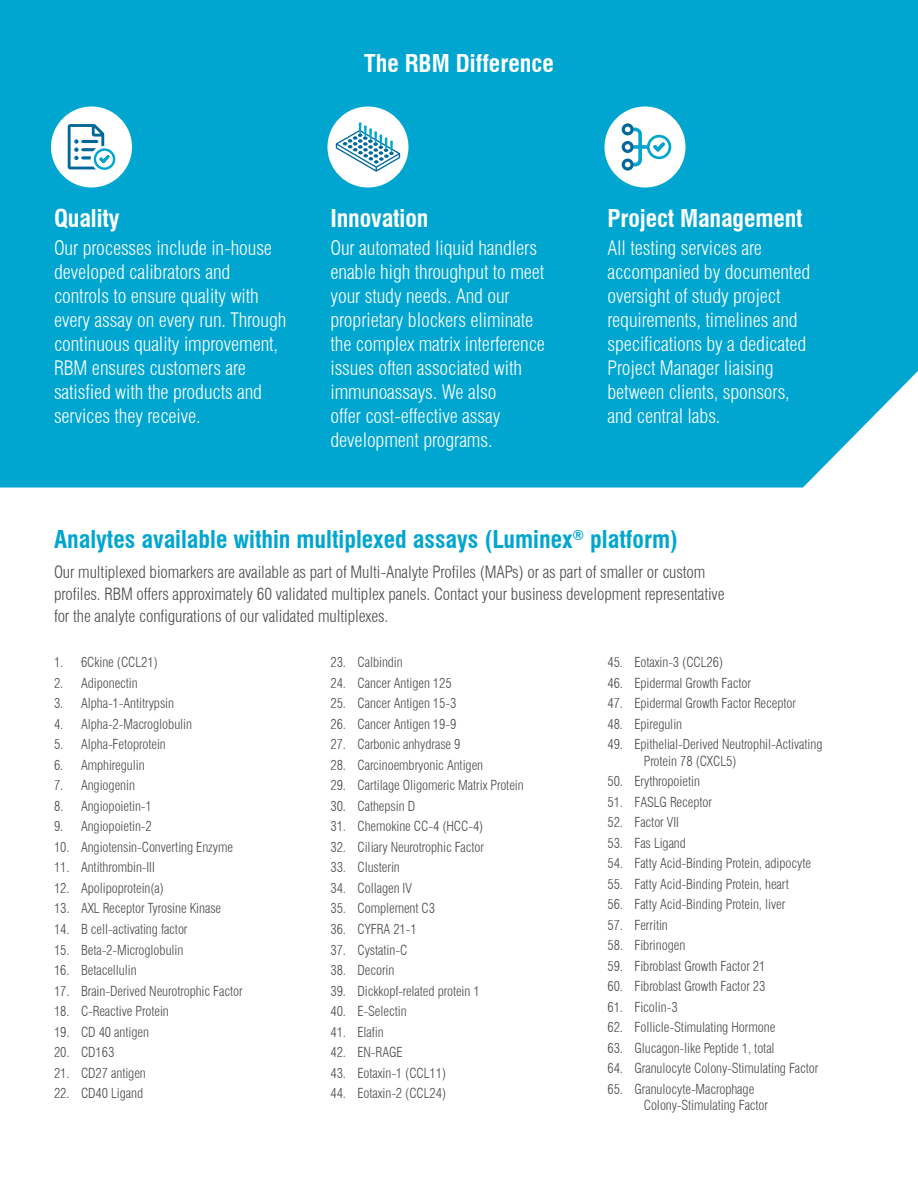
<style>
.page{position:relative;width:918px;height:1188px;background:#fff}
.page>*{position:absolute;margin:0;border:0;box-sizing:border-box;transform-origin:0 0}
.t1{font:700 condensed 24px "Swiss 721 BT";color:#00a6cf}
.t2{font:700 condensed 24px "Swiss 721 BT";letter-spacing:-.005em;color:#fff}
.Body_copy__Grey__9_12{font:300 condensed 19.5px/24px "Swiss 721 BT";letter-spacing:-.005em;color:#fff}
.Body_copy__Grey__9_12-2{font:300 condensed 16.5px/21.8px "Swiss 721 BT";letter-spacing:-.005em;color:#4b4c4d}
.t3{font:300 condensed 13.5px/16.2px "Swiss 721 BT";letter-spacing:-.005em;color:#4b4c4d}
</style>
<div class="page">
<div style="left:0;top:0;width:918px;height:488px;background:#00a6cf"></div>
<div style="left:51px;top:106px;width:81px;height:82px;background:#fff;border-radius:50%"></div>
<svg style="left:68px;top:124px;width:47px;height:46px"></svg>
<div style="left:327px;top:106px;width:81px;height:82px;background:#fff;border-radius:50%"></div>
<div style="left:604px;top:106px;width:81px;height:82px;background:#fff;border-radius:50%"></div>
<svg style="left:622px;top:123px;width:49px;height:48px"></svg>
<svg style="left:336px;top:122px;width:64px;height:50px"></svg>
<h2 class="t2" style="left:364px;top:49px;width:191px">The RBM Difference</h2>
<h3 class="t2" style="left:54px;top:204px;width:67px">Quality</h3>
<p class="Body_copy__Grey__9_12" style="left:54px;top:236px;width:234px">Our processes include in-house developed calibrators and controls to ensure quality with every assay on every run. Through continuous quality improvement,<br>RBM ensures customers are satisfied with the products and services they receive.</p>
<h3 class="t2" style="left:330px;top:204px;width:99px">Innovation</h3>
<p class="Body_copy__Grey__9_12" style="left:330px;top:236px;width:216px">Our automated liquid handlers enable high throughput to meet your study needs. And our proprietary blockers eliminate the complex matrix interference issues often associated with immunoassays. We also<br>offer cost-effective assay development programs.</p>
<h3 class="t2" style="left:608px;top:204px;width:197px">Project Management</h3>
<p class="Body_copy__Grey__9_12" style="left:608px;top:236px;width:204px">All testing services are accompanied by documented oversight of study project requirements, timelines and specifications by a dedicated<br>Project Manager liaising between clients, sponsors, and central labs.</p>
<h2 class="t1" style="left:54px;top:525px;width:626px">Analytes available within multiplexed assays (Luminex<sup>®</sup> platform)</h2>
<p class="Body_copy__Grey__9_12-2" style="left:54px;top:561px;width:672px">Our multiplexed biomarkers are available as part of Multi-Analyte Profiles (MAPs) or as part of smaller or custom profiles. RBM offers approximately 60 validated multiplex panels. Contact your business development representative for the analyte configurations of our validated multiplexes.</p>
<p class="t3" style="left:54px;top:654px;width:105px">1. 6Ckine (CCL21)</p>
<p class="t3" style="left:54px;top:675px;width:85px">2. Adiponectin</p>
<p class="t3" style="left:54px;top:695px;width:122px">3. Alpha-1-Antitrypsin</p>
<p class="t3" style="left:54px;top:716px;width:140px">4. Alpha-2-Macroglobulin</p>
<p class="t3" style="left:54px;top:736px;width:113px">5. Alpha-Fetoprotein</p>
<p class="t3" style="left:54px;top:757px;width:92px">6. Amphiregulin</p>
<p class="t3" style="left:54px;top:777px;width:82px">7. Angiogenin</p>
<p class="t3" style="left:54px;top:798px;width:99px">8. Angiopoietin-1</p>
<p class="t3" style="left:54px;top:818px;width:99px">9. Angiopoietin-2</p>
<p class="t3" style="left:54px;top:839px;width:181px">10. Angiotensin-Converting Enzyme</p>
<p class="t3" style="left:54px;top:859px;width:102px">11. Antithrombin-III</p>
<p class="t3" style="left:54px;top:880px;width:111px">12. Apolipoprotein(a)</p>
<p class="t3" style="left:54px;top:900px;width:169px">13. AXL Receptor Tyrosine Kinase</p>
<p class="t3" style="left:54px;top:921px;width:135px">14. B cell-activating factor</p>
<p class="t3" style="left:54px;top:942px;width:131px">15. Beta-2-Microglobulin</p>
<p class="t3" style="left:54px;top:962px;width:84px">16. Betacellulin</p>
<p class="t3" style="left:54px;top:983px;width:190px">17. Brain-Derived Neurotrophic Factor</p>
<p class="t3" style="left:54px;top:1003px;width:116px">18. C-Reactive Protein</p>
<p class="t3" style="left:54px;top:1024px;width:97px">19. CD 40 antigen</p>
<p class="t3" style="left:54px;top:1044px;width:62px">20. CD163</p>
<p class="t3" style="left:54px;top:1065px;width:93px">21. CD27 antigen</p>
<p class="t3" style="left:54px;top:1085px;width:91px">22. CD40 Ligand</p>
<p class="t3" style="left:330px;top:654px;width:74px">23. Calbindin</p>
<p class="t3" style="left:330px;top:675px;width:123px">24. Cancer Antigen 125</p>
<p class="t3" style="left:330px;top:695px;width:127px">25. Cancer Antigen 15-3</p>
<p class="t3" style="left:330px;top:716px;width:127px">26. Cancer Antigen 19-9</p>
<p class="t3" style="left:330px;top:736px;width:132px">27. Carbonic anhydrase 9</p>
<p class="t3" style="left:330px;top:757px;width:154px">28. Carcinoembryonic Antigen</p>
<p class="t3" style="left:330px;top:777px;width:195px">29. Cartilage Oligomeric Matrix Protein</p>
<p class="t3" style="left:330px;top:798px;width:86px">30. Cathepsin D</p>
<p class="t3" style="left:330px;top:818px;width:154px">31. Chemokine CC-4 (HCC-4)</p>
<p class="t3" style="left:330px;top:839px;width:155px">32. Ciliary Neurotrophic Factor</p>
<p class="t3" style="left:330px;top:859px;width:71px">33. Clusterin</p>
<p class="t3" style="left:330px;top:880px;width:83px">34. Collagen IV</p>
<p class="t3" style="left:330px;top:900px;width:106px">35. Complement C3</p>
<p class="t3" style="left:330px;top:921px;width:88px">36. CYFRA 21-1</p>
<p class="t3" style="left:330px;top:942px;width:78px">37. Cystatin-C</p>
<p class="t3" style="left:330px;top:962px;width:66px">38. Decorin</p>
<p class="t3" style="left:330px;top:983px;width:151px">39. Dickkopf-related protein 1</p>
<p class="t3" style="left:330px;top:1003px;width:78px">40. E-Selectin</p>
<p class="t3" style="left:330px;top:1024px;width:55px">41. Elafin</p>
<p class="t3" style="left:330px;top:1044px;width:74px">42. EN-RAGE</p>
<p class="t3" style="left:330px;top:1065px;width:117px">43. Eotaxin-1 (CCL11)</p>
<p class="t3" style="left:330px;top:1085px;width:117px">44. Eotaxin-2 (CCL24)</p>
<p class="t3" style="left:608px;top:654px;width:117px">45. Eotaxin-3 (CCL26)</p>
<p class="t3" style="left:608px;top:675px;width:145px">46. Epidermal Growth Factor</p>
<p class="t3" style="left:608px;top:695px;width:190px">47. Epidermal Growth Factor Receptor</p>
<p class="t3" style="left:608px;top:716px;width:76px">48. Epiregulin</p>
<p class="t3" style="left:644px;top:736px;width:180px;text-indent:-36px">49. Epithelial-Derived Neutrophil-Activating<br>Protein 78 (CXCL5)</p>
<p class="t3" style="left:608px;top:773px;width:94px">50. Erythropoietin</p>
<p class="t3" style="left:608px;top:794px;width:106px">51. FASLG Receptor</p>
<p class="t3" style="left:608px;top:814px;width:73px">52. Factor VII</p>
<p class="t3" style="left:608px;top:835px;width:80px">53. Fas Ligand</p>
<p class="t3" style="left:608px;top:855px;width:205px">54. Fatty Acid-Binding Protein, adipocyte</p>
<p class="t3" style="left:608px;top:876px;width:183px">55. Fatty Acid-Binding Protein, heart</p>
<p class="t3" style="left:608px;top:896px;width:179px">56. Fatty Acid-Binding Protein, liver</p>
<p class="t3" style="left:608px;top:917px;width:62px">57. Ferritin</p>
<p class="t3" style="left:608px;top:937px;width:79px">58. Fibrinogen</p>
<p class="t3" style="left:608px;top:958px;width:160px">59. Fibroblast Growth Factor 21</p>
<p class="t3" style="left:608px;top:978px;width:160px">60. Fibroblast Growth Factor 23</p>
<p class="t3" style="left:608px;top:999px;width:72px">61. Ficolin-3</p>
<p class="t3" style="left:608px;top:1019px;width:169px">62. Follicle-Stimulating Hormone</p>
<p class="t3" style="left:608px;top:1040px;width:169px">63. Glucagon-like Peptide 1, total</p>
<p class="t3" style="left:608px;top:1060px;width:213px">64. Granulocyte Colony-Stimulating Factor</p>
<p class="t3" style="left:644px;top:1081px;width:126px;text-indent:-36px">65. Granulocyte-Macrophage<br>Colony-Stimulating Factor</p>
</div>
